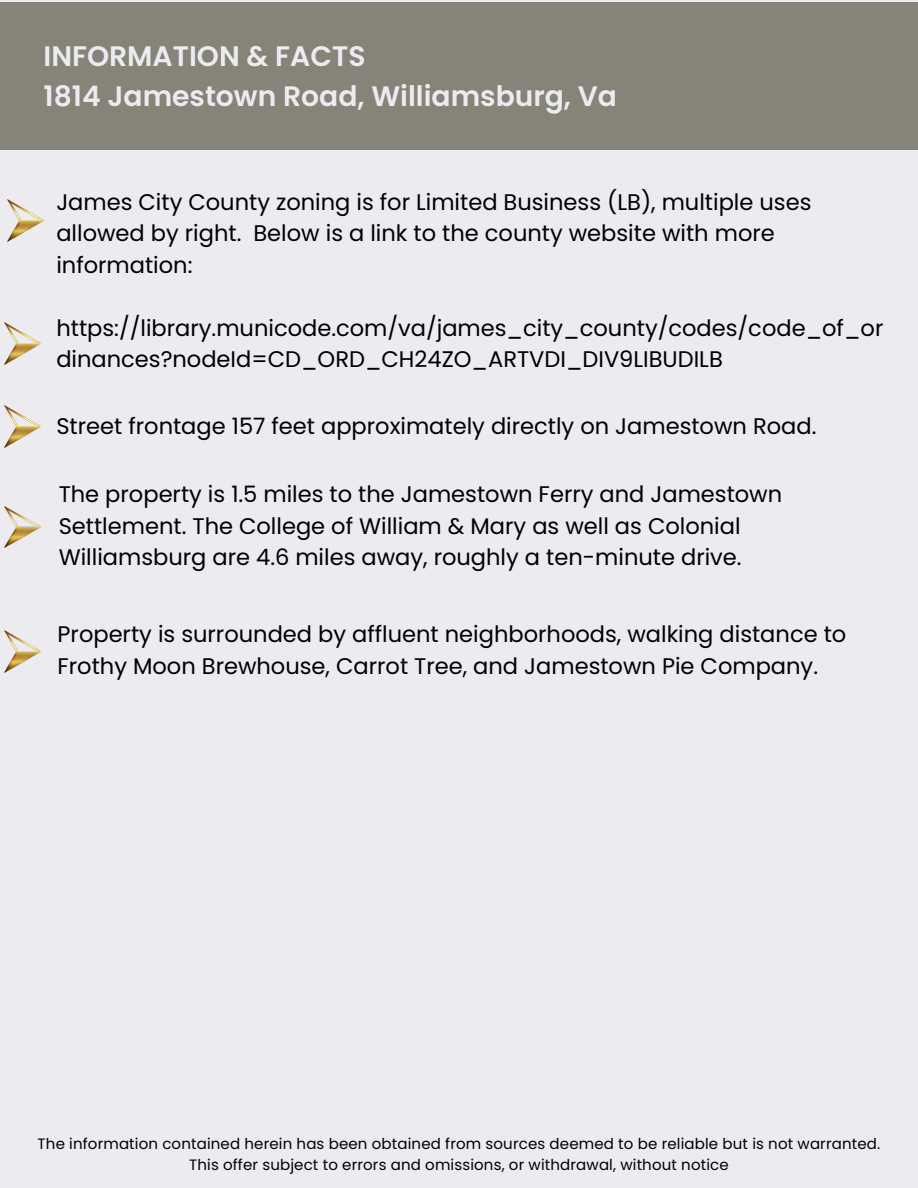
<style>
.page{position:relative;width:918px;height:1188px;background:#ebebf0}
.page>*{position:absolute;margin:0;border:0;box-sizing:border-box;transform-origin:0 0}
.t1{font:600 28.2px/39.3px "Poppins";color:#ebebf0}
.t2{font:22.5px/31.5px "Poppins";color:#000}
.t3{font:15px/20.2px "Poppins";letter-spacing:.01em;color:#000;text-align:center}
</style>
<div class="page">
<div style="left:0;top:3px;width:918px;height:147px;background:#868379"></div>
<img style="left:8px;top:200px;width:36px;height:41px">
<img style="left:5px;top:323px;width:36px;height:41px">
<img style="left:5px;top:405px;width:36px;height:42px">
<img style="left:5px;top:506px;width:36px;height:42px">
<img style="left:5px;top:631px;width:36px;height:41px">
<p class="t1" style="left:44px;top:37px;width:575px">INFORMATION &amp; FACTS<br>1814 Jamestown Road, Williamsburg, Va</p>
<p class="t2" style="left:56px;top:186px;width:757px">James City County zoning is for Limited Business (LB), multiple uses allowed by right. Below is a link to the county website with more information:</p>
<p class="t2" style="left:56px;top:312px;width:829px">https://library.municode.com/va/james_city_county/codes/code_of_or dinances?nodeId=CD_ORD_CH24ZO_ARTVDI_DIV9LIBUDILB</p>
<h2 class="t2" style="left:56px;top:411px;width:762px">Street frontage 157 feet approximately directly on Jamestown Road.</h2>
<h2 class="t2" style="left:59px;top:479px;width:725px">The property is 1.5 miles to the Jamestown Ferry and Jamestown<br>Settlement. The College of William &amp; Mary as well as Colonial<br>Williamsburg are 4.6 miles away, roughly a ten-minute drive.</h2>
<h2 class="t2" style="left:58px;top:619px;width:790px">Property is surrounded by affluent neighborhoods, walking distance to<br>Frothy Moon Brewhouse, Carrot Tree, and Jamestown Pie Company.</h2>
<h2 class="t3" style="left:38px;top:1134px;width:844px">The information contained herein has been obtained from sources deemed to be reliable but is not warranted.<br>This offer subject to errors and omissions, or withdrawal, without notice</h2>
</div>
